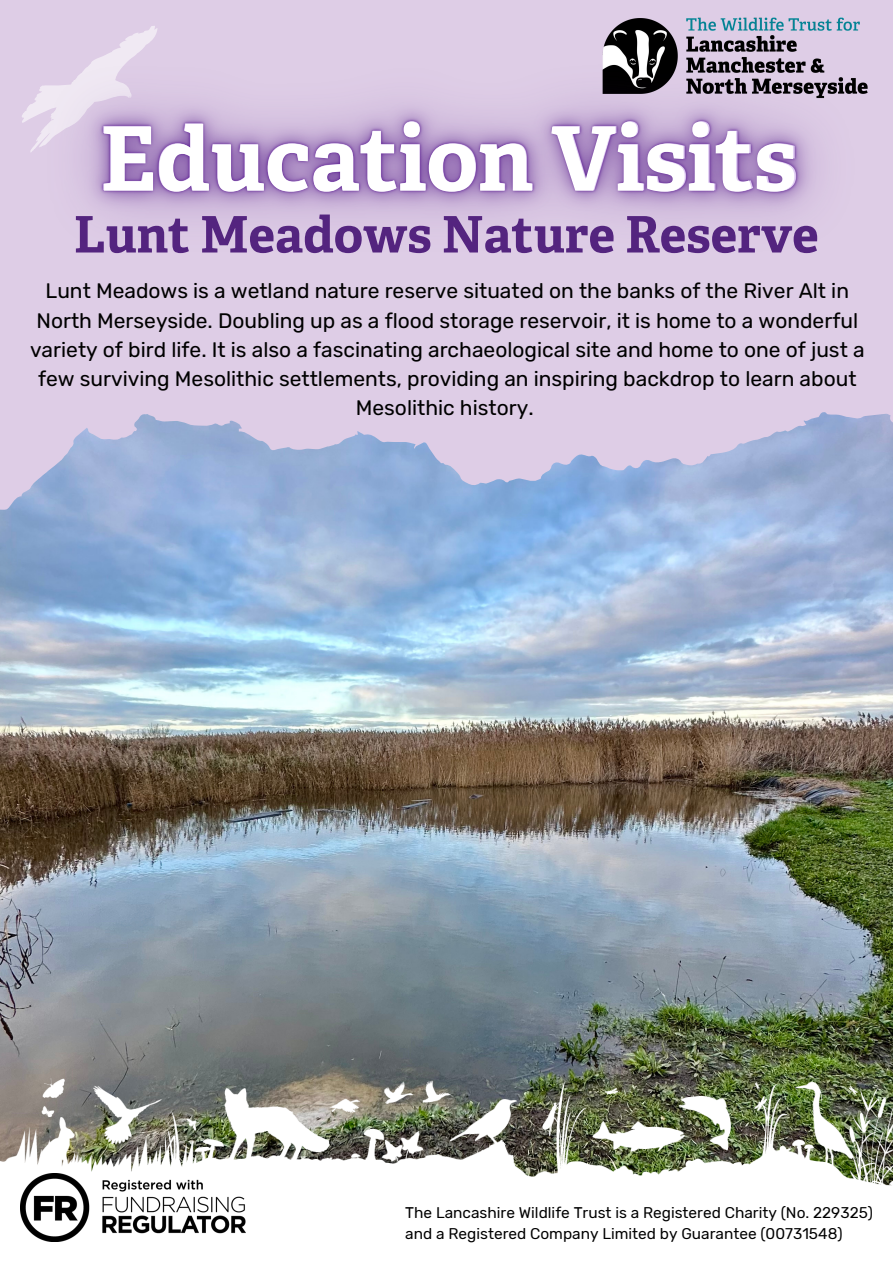
<style>
.page{position:relative;width:893px;height:1264px;background:#fff}
.page>*{position:absolute;margin:0;border:0;box-sizing:border-box;transform-origin:0 0}
.t1{font:700 88.5px "Adelle";color:#fff}
.t2{font:700 50.25px "Adelle";color:#54257f}
.t3{font:21px/29.2px "Rubik";color:#000;text-align:center}
.t4{font:15.45px/21.1px "Rubik";color:#000}
</style>
<div class="page">
<img style="left:0;top:0;width:173px;height:1045px">
<div style="left:173px;top:0;width:719px;height:412px;background:#decde6"></div>
<img style="left:159px;top:412px;width:733px;height:633px">
<img style="left:0;top:1045px;width:892px;height:197px">
<img style="left:20px;top:1173px;width:225px;height:68px">
<img style="left:0;top:5px;width:892px;height:328px">
<p class="t1" style="left:101px;top:113px;width:697px">Education Visits</p>
<p class="t2" style="left:74px;top:208px;width:746px">Lunt Meadows Nature Reserve</p>
<p class="t3" style="left:30px;top:276px;width:836px">Lunt Meadows is a wetland nature reserve situated on the banks of the River Alt in North Merseyside. Doubling up as a flood storage reservoir, it is home to a wonderful variety of bird life. It is also a fascinating archaeological site and home to one of just a few surviving Mesolithic settlements, providing an inspiring backdrop to learn about Mesolithic history.</p>
<p class="t4" style="left:405px;top:1201px;width:469px">The Lancashire Wildlife Trust is a Registered Charity (No. 229325) and a Registered Company Limited by Guarantee (00731548)</p>
</div>
